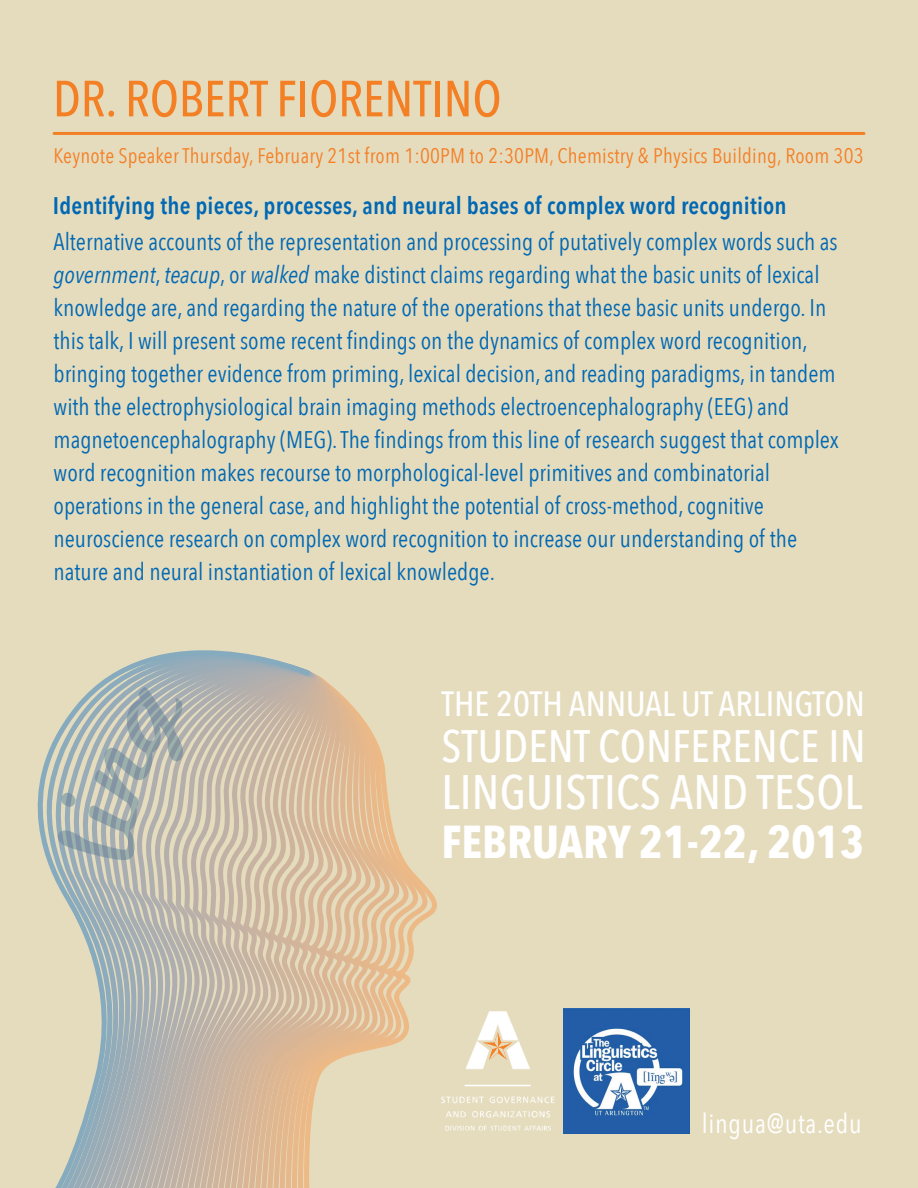
<style>
.page{position:relative;width:918px;height:1188px;background:#e5dcbe}
.page>*{position:absolute;margin:0;border:0;box-sizing:border-box;transform-origin:0 0}
.t1{font:500 50.25px "Avenir Next Condensed";color:#f48026}
.t2{font:500 48.15px "Avenir Next Condensed";letter-spacing:.005em;color:#fff}
.t3{font:700 46.05px "Avenir Next Condensed";color:#fff}
.t4{font:500 45.3px "Avenir Next Condensed";letter-spacing:.005em;color:#fff}
.t5{font:500 34.95px "Avenir Next Condensed";color:#fff}
.t6{font:27px "Avenir Next Condensed";letter-spacing:.025em;color:#fff}
.t7{font:24px/33px "Avenir Next Condensed";color:#0168b3}
.t8{font:600 24px "Avenir Next Condensed";letter-spacing:.01em;color:#0168b3}
.t9{font:21px "Avenir Next Condensed";letter-spacing:.01em;color:#f48026}
.s1{font-style:italic}
</style>
<div class="page">
<svg style="left:414px;top:873px;width:10px;height:56px"></svg>
<svg style="left:404px;top:860px;width:10px;height:178px"></svg>
<svg style="left:395px;top:837px;width:9px;height:207px"></svg>
<svg style="left:385px;top:771px;width:10px;height:276px"></svg>
<svg style="left:375px;top:738px;width:10px;height:311px"></svg>
<svg style="left:366px;top:723px;width:9px;height:328px"></svg>
<svg style="left:356px;top:710px;width:10px;height:343px"></svg>
<svg style="left:346px;top:699px;width:10px;height:357px"></svg>
<svg style="left:338px;top:692px;width:8px;height:368px"></svg>
<svg style="left:335px;top:689px;width:3px;height:372px"></svg>
<svg style="left:331px;top:685px;width:4px;height:378px"></svg>
<svg style="left:328px;top:683px;width:3px;height:383px"></svg>
<svg style="left:324px;top:680px;width:4px;height:390px"></svg>
<svg style="left:321px;top:677px;width:3px;height:397px"></svg>
<svg style="left:38px;top:650px;width:274px;height:538px"></svg>
<img style="left:564px;top:1008px;width:125px;height:126px">
<img style="left:442px;top:1011px;width:113px;height:120px">
<hr style="left:54px;top:132px;width:810px;height:3px;background:#f48026">
<svg style="left:57px;top:678px;width:151px;height:183px"></svg>
<h1 class="t1" style="left:53px;top:68px;width:450px">DR. ROBERT FIORENTINO</h1>
<p class="t9" style="left:54px;top:143px;width:812px">Keynote Speaker Thursday, February 21st from 1:00PM to 2:30PM, Chemistry &amp; Physics Building, Room 303</p>
<p class="t8" style="left:53px;top:191px;width:735px">Identifying the pieces, processes, and neural bases of complex word recognition</p>
<p class="t7" style="left:54px;top:225px;width:787px">Alternative accounts of the representation and processing of putatively complex words such as <span class="s1">government</span>, <span class="s1">teacup</span>, or <span class="s1">walked</span> make distinct claims regarding what the basic units of lexical knowledge are, and regarding the nature of the operations that these basic units undergo. In this talk, I will present some recent findings on the dynamics of complex word recognition, bringing together evidence from priming, lexical decision, and reading paradigms, in tandem with the electrophysiological brain imaging methods electroencephalography (EEG) and magnetoencephalography (MEG). The findings from this line of research suggest that complex word recognition makes recourse to morphological-level primitives and combinatorial operations in the general case, and highlight the potential of cross-method, cognitive neuroscience research on complex word recognition to increase our understanding of the nature and neural instantiation of lexical knowledge.</p>
<h3 class="t5" style="left:442px;top:683px;width:425px">THE 20TH ANNUAL UT ARLINGTON</h3>
<h3 class="t4" style="left:442px;top:718px;width:426px">STUDENT CONFERENCE IN</h3>
<h2 class="t2" style="left:442px;top:763px;width:422px">LINGUISTICS AND TESOL</h2>
<h3 class="t3" style="left:442px;top:814px;width:424px">FEBRUARY 21-22, 2013</h3>
<p class="t6" style="left:702px;top:1107px;width:161px">lingua@uta.edu</p>
</div>
